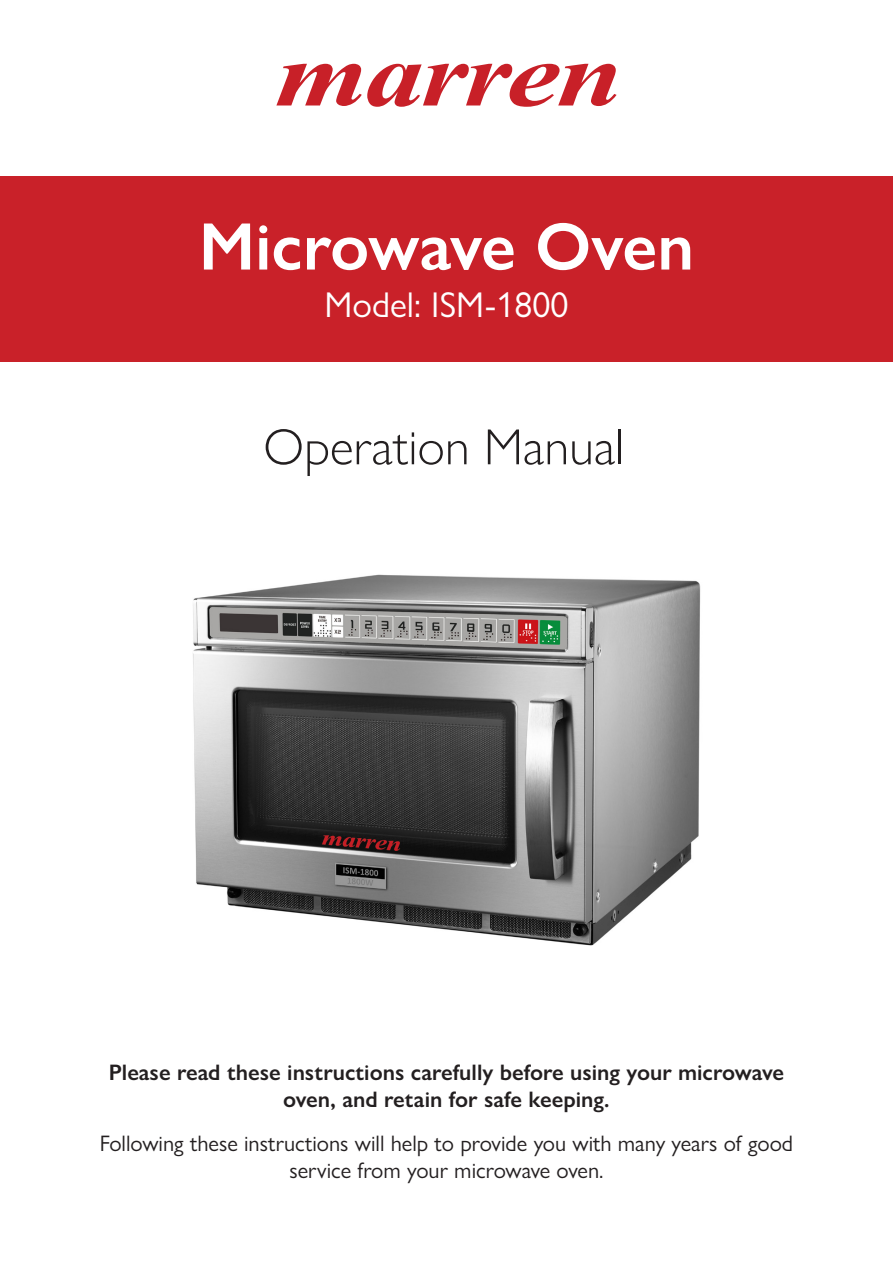
<style>
.page{position:relative;width:893px;height:1263px;background:#fff}
.page>*{position:absolute;margin:0;border:0;box-sizing:border-box;transform-origin:0 0}
.t1{font:600 67.5px "Gill Sans Nova";color:#fff}
.t2{font:300 51px "Gill Sans Nova";color:#231f20}
.t3{font:36px "Gill Sans Nova";color:#fff}
.t4{font:22.5px/27px "Gill Sans Nova";color:#231f20;text-align:center}
.t5{font:600 22.5px/27px "Gill Sans Nova";color:#231f20;text-align:center}
</style>
<div class="page">
<div style="left:0;top:176px;width:893px;height:186px;background:#c92129"></div>
<svg style="left:276px;top:64px;width:341px;height:43px"></svg>
<img style="left:193px;top:574px;width:508px;height:372px">
<p class="t1" style="left:199px;top:205px;width:497px">Microwave Oven</p>
<p class="t3" style="left:324px;top:283px;width:245px">Model: ISM-1800</p>
<p class="t2" style="left:263px;top:418px;width:363px">Operation Manual</p>
<p class="t5" style="left:109px;top:1058px;width:677px">Please read these instructions carefully before using your microwave oven, and retain for safe keeping.</p>
<p class="t4" style="left:100px;top:1129px;width:695px">Following these instructions will help to provide you with many years of good service from your microwave oven.</p>
</div>
